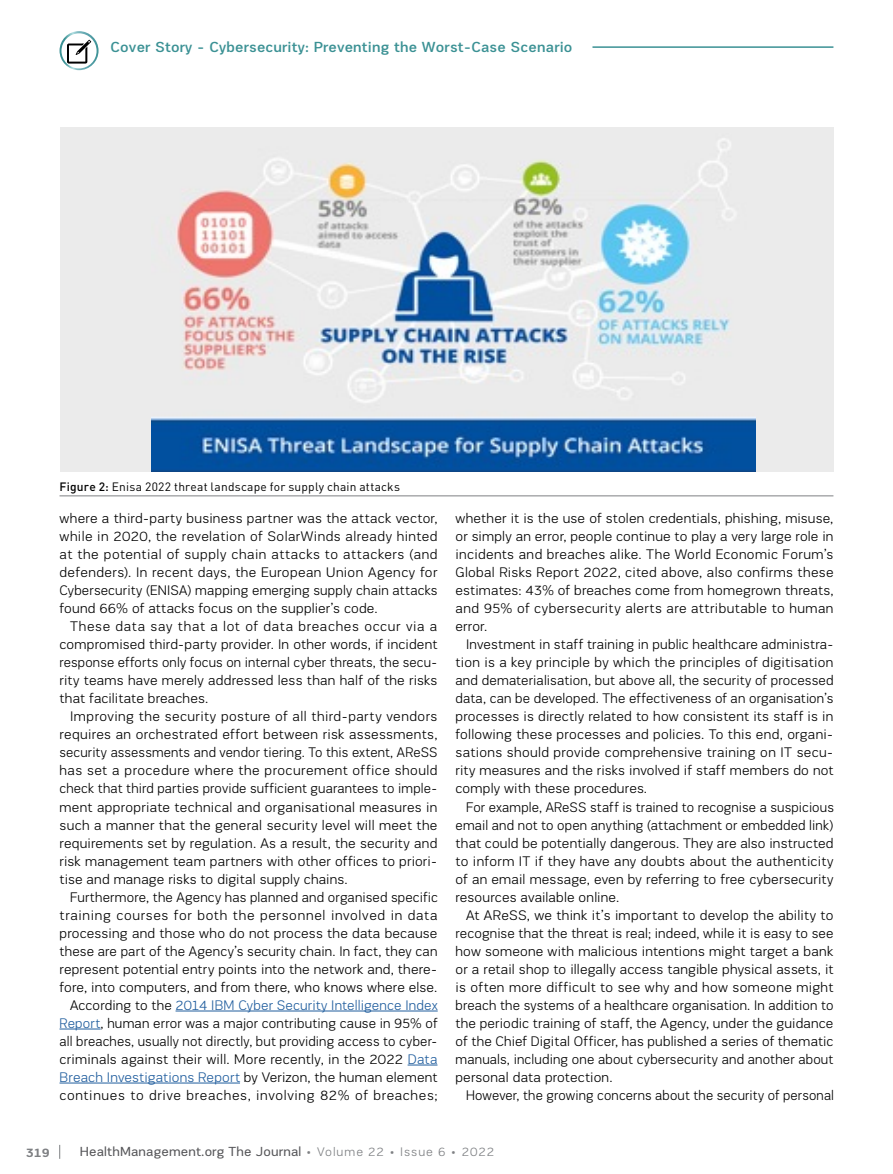
<style>
.page{position:relative;width:893px;height:1174px;background:#fff}
.page>*{position:absolute;margin:0;border:0;box-sizing:border-box;transform-origin:0 0}
.t1{font:500 15px "PRC Fidelity";letter-spacing:.01em;color:#3b9194}
.t2{font:300 14.25px/18px "PRC Fidelity";letter-spacing:.015em;color:#000;text-align:justify}
.t3{font:300 14.25px/18px "PRC Fidelity";letter-spacing:.015em;color:#000;text-align:justify;scale:.96 1}
.t4{font:300 14.25px "PRC Fidelity";letter-spacing:.015em;color:#000;scale:.95 1}
.t5{font:13.5px "PRC Fidelity";letter-spacing:.01em;color:#565659}
.t6{font:700 12.75px "PRC Fidelity";color:#7e8083}
.t7{font:12px "DIN Pro";letter-spacing:.015em;color:#000}
.s1{font-weight:500}
.s2{color:#215e9e}
.s3{font-weight:300;font-size:12.75px;color:#7e8083}
</style>
<div class="page">
<svg style="left:59px;top:1144px;width:1px;height:14px"></svg>
<hr style="left:592px;top:46px;width:241px;height:2px;background:#3b9194">
<svg style="left:60px;top:31px;width:39px;height:39px"></svg>
<svg style="left:61px;top:33px;width:36px;height:35px"></svg>
<svg style="left:67px;top:40px;width:24px;height:23px"></svg>
<hr style="left:176px;top:1010px;width:262px;height:1px;background:#215e9e">
<hr style="left:60px;top:1028px;width:41px;height:1px;background:#215e9e">
<svg style="left:408px;top:1064px;width:29px;height:1px"></svg>
<hr style="left:60px;top:1082px;width:180px;height:1px;background:#215e9e">
<div style="left:60px;top:128px;width:773px;height:344px;background:#ebebeb"></div>
<img style="left:152px;top:139px;width:603px;height:333px">
<hr style="left:60px;top:495px;width:773px;height:1px;background:#7e8083">
<p class="t1" style="left:111px;top:39px;width:463px">Cover Story - Cybersecurity: Preventing the Worst-Case Scenario</p>
<p class="t7" style="left:60px;top:479px;width:342px"><span class="s1">Figure 2:</span> Enisa 2022 threat landscape for supply chain attacks</p>
<p class="t2" style="left:60px;top:509px;width:379px">where a third-party business partner was the attack vector, while in 2020, the revelation of SolarWinds already hinted at the potential of supply chain attacks to attackers (and defenders). In recent days, the European Union Agency for Cybersecurity (ENISA) mapping emerging supply chain attacks found 66% of attacks focus on the supplier’s code.</p>
<p class="t2" style="left:60px;top:617px;width:379px;text-indent:11px">These data say that a lot of data breaches occur via a compromised third-party provider. In other words, if incident response efforts only focus on internal cyber threats, the secu&shy;rity teams have merely addressed less than half of the risks that facilitate breaches.</p>
<p class="t2" style="left:60px;top:707px;width:380px;text-indent:11px">Improving the security posture of all third-party vendors requires an orchestrated effort between risk assessments, security assessments and vendor tiering. To this extent, AReSS has set a procedure where the procurement office should check that third parties provide sufficient guarantees to imple&shy;ment appropriate technical and organisational measures in such a manner that the general security level will meet the requirements set by regulation. As a result, the security and risk management team partners with other offices to priori&shy;tise and manage risks to digital supply chains.</p>
<p class="t2" style="left:60px;top:887px;width:380px;text-align:right">Furthermore, the Agency has planned and organised specific training courses for both the personnel involved in data processing and those who do not process the data because these are part of the Agency’s security chain. In fact, they can represent potential entry points into the network and, there&shy;fore, into computers, and from there, who knows where else.<br>According to the <span class="s2">2014 IBM Cyber Security Intelligence Index Report</span>, human error was a major contributing cause in 95% of all breaches, usually not directly, but providing access to cyber&shy;criminals against their will. More recently, in the 2022 <span class="s2">Data Breach Investigations Report</span> by Verizon, the human element continues to drive breaches, involving 82% of breaches;</p>
<p class="t2" style="left:455px;top:509px;width:380px">whether it is the use of stolen credentials, phishing, misuse, or simply an error, people continue to play a very large role in incidents and breaches alike. The World Economic Forum’s Global Risks Report 2022, cited above, also confirms these estimates: 43% of breaches come from homegrown threats, and 95% of cybersecurity alerts are attributable to human error.</p>
<p class="t2" style="left:455px;top:635px;width:380px;text-indent:11px">Investment in staff training in public healthcare administra&shy;tion is a key principle by which the principles of digitisation and dematerialisation, but above all, the security of processed data, can be developed. The effectiveness of an organisation’s processes is directly related to how consistent its staff is in following these processes and policies. To this end, organi&shy;sations should provide comprehensive training on IT secu&shy;rity measures and the risks involved if staff members do not comply with these procedures.</p>
<p class="t3" style="left:455px;top:797px;width:396px;text-indent:11px">For example, AReSS staff is trained to recognise a suspicious email and not to open anything (attachment or embedded link) that could be potentially dangerous. They are also instructed to inform IT if they have any doubts about the authenticity of an email message, even by referring to free cybersecurity resources available online.</p>
<p class="t2" style="left:455px;top:905px;width:379px;text-indent:11px">At AReSS, we think it’s important to develop the ability to recognise that the threat is real; indeed, while it is easy to see how someone with malicious intentions might target a bank or a retail shop to illegally access tangible physical assets, it is often more difficult to see why and how someone might breach the systems of a healthcare organisation. In addition to the periodic training of staff, the Agency, under the guidance of the Chief Digital Officer, has published a series of thematic manuals, including one about cybersecurity and another about personal data protection.</p>
<p class="t4" style="left:466px;top:1087px;width:389px">However, the growing concerns about the security of personal</p>
<p class="t6" style="left:26px;top:1145px;width:25px">319</p>
<p class="t5" style="left:80px;top:1144px;width:416px">HealthManagement.org The Journal <span class="s3">• Volume 22 • Issue 6 • 2022</span></p>
</div>
